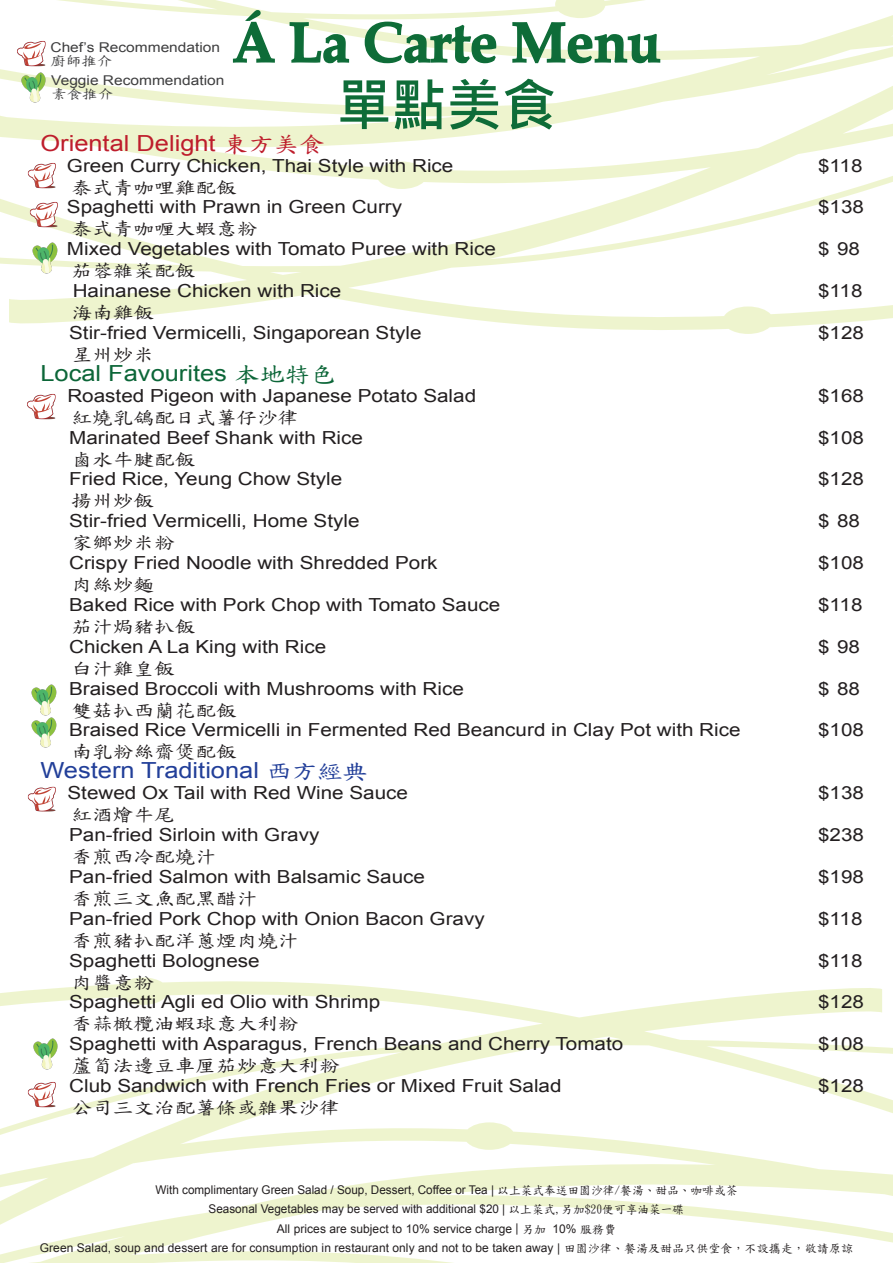
<style>
.page{position:relative;width:893px;height:1263px;background:#fff}
.page>*{position:absolute;margin:0;border:0;box-sizing:border-box;transform-origin:0 0}
.t1{font:700 57px "Book Antiqua";color:#0e6c38;scale:.96 1}
.t2{font:700 57px "Microsoft Jheng Hei";color:#0e6c38;scale:.96 1}
.t3{font:22.2px "Arial";color:#223f99;scale:1.15 1}
.t4{font:22.2px "Arial";color:#be1d2c;scale:1.15 1}
.t5{font:22.2px "Arial";color:#0c6638;scale:1.15 1}
.t6{font:18px "Arial";color:#231f20;scale:1.15 1}
.t7{font:18px "DF Li Hei Lt HK BF";color:#231f20;scale:1.15 1}
.t8{font:13.5px "Arial";color:#3e3e3f;scale:1.15 1}
.t9{font:13.5px "DF Li Hei Lt HK BF";color:#3e3e3f;scale:1.15 1}
.t10{font:12px/19.5px "Arial";letter-spacing:.005em;color:#231f20;text-align:center}
.s1{font-family:"DF Li Hei Lt HK BF"}
</style>
<div class="page">
<img style="left:27px;top:786px;width:29px;height:26px">
<img style="left:31px;top:684px;width:26px;height:64px">
<svg style="left:0;top:0;width:893px;height:334px"></svg>
<svg style="left:0;top:977px;width:893px;height:286px"></svg>
<svg style="left:232px;top:9px;width:44px;height:55px"></svg>
<svg style="left:289px;top:21px;width:61px;height:43px"></svg>
<svg style="left:364px;top:21px;width:133px;height:43px"></svg>
<svg style="left:511px;top:0;width:150px;height:190px"></svg>
<img style="left:12px;top:32px;width:40px;height:44px">
<img style="left:17px;top:71px;width:33px;height:33px">
<img style="left:27px;top:394px;width:29px;height:26px">
<img style="left:24px;top:193px;width:40px;height:44px">
<img style="left:29px;top:241px;width:33px;height:33px">
<img style="left:29px;top:1037px;width:33px;height:33px">
<h1 class="t1" style="left:232px;top:4px;width:448px">Á La Carte Menu</h1>
<p class="t8" style="left:51px;top:38px;width:149px">Chef’s Recommendation</p>
<p class="t9" style="left:51px;top:55px;width:55px">廚師推介</p>
<p class="t8" style="left:51px;top:71px;width:152px">Veggie Recommendation</p>
<p class="t9" style="left:51px;top:88px;width:55px">素食推介</p>
<h1 class="t2" style="left:337px;top:70px;width:231px">單點美食</h1>
<p class="t6" style="left:67px;top:154px;width:337px">Green Curry Chicken, Thai Style with Rice</p>
<p class="t6" style="left:818px;top:154px;width:40px">$ 118</p>
<p class="t7" style="left:71px;top:178px;width:154px">泰式青咖哩雞配飯</p>
<p class="t6" style="left:67px;top:195px;width:293px">Spaghetti with Prawn in Green Curry</p>
<p class="t6" style="left:818px;top:195px;width:41px">$ 138</p>
<p class="t7" style="left:71px;top:220px;width:163px">泰式青咖喱大蝦意粉</p>
<p class="t6" style="left:67px;top:237px;width:374px">Mixed Vegetables with Tomato Puree with Rice</p>
<p class="t6" style="left:818px;top:237px;width:38px">$ 98</p>
<p class="t7" style="left:71px;top:262px;width:118px">茄蓉雜菜配飯</p>
<p class="t6" style="left:73px;top:279px;width:235px">Hainanese Chicken with Rice</p>
<p class="t6" style="left:818px;top:279px;width:40px">$ 118</p>
<p class="t7" style="left:71px;top:304px;width:82px">海南雞飯</p>
<p class="t6" style="left:69px;top:321px;width:308px">Stir-fried Vermicelli, Singaporean Style</p>
<p class="t6" style="left:818px;top:321px;width:41px">$ 128</p>
<p class="t7" style="left:71px;top:345px;width:73px">星州炒米</p>
<p class="t5" style="left:40px;top:358px;width:269px">Local Favourites <span class="s1">本地特色</span></p>
<p class="t6" style="left:67px;top:384px;width:357px">Roasted Pigeon with Japanese Potato Salad</p>
<p class="t6" style="left:818px;top:384px;width:41px">$ 168</p>
<p class="t7" style="left:71px;top:408px;width:199px">紅燒乳鴿配日式薯仔沙律</p>
<p class="t6" style="left:69px;top:425px;width:257px">Marinated Beef Shank with Rice</p>
<p class="t6" style="left:818px;top:425px;width:41px">$ 108</p>
<p class="t7" style="left:71px;top:450px;width:118px">鹵水牛腱配飯</p>
<p class="t6" style="left:69px;top:467px;width:239px">Fried Rice, Yeung Chow Style</p>
<p class="t6" style="left:818px;top:467px;width:41px">$ 128</p>
<p class="t7" style="left:71px;top:492px;width:82px">揚州炒飯</p>
<p class="t6" style="left:69px;top:509px;width:254px">Stir-fried Vermicelli, Home Style</p>
<p class="t6" style="left:818px;top:509px;width:38px">$ 88</p>
<p class="t7" style="left:71px;top:534px;width:91px">家鄉炒米粉</p>
<p class="t6" style="left:69px;top:551px;width:322px">Crispy Fried Noodle with Shredded Pork</p>
<p class="t6" style="left:818px;top:551px;width:41px">$ 108</p>
<p class="t7" style="left:71px;top:576px;width:73px">肉絲炒麵</p>
<p class="t6" style="left:69px;top:593px;width:376px">Baked Rice with Pork Chop with Tomato Sauce</p>
<p class="t6" style="left:818px;top:593px;width:40px">$ 118</p>
<p class="t7" style="left:71px;top:617px;width:118px">茄汁焗豬扒飯</p>
<p class="t6" style="left:69px;top:635px;width:225px">Chicken A La King with Rice</p>
<p class="t6" style="left:818px;top:635px;width:38px">$ 98</p>
<p class="t7" style="left:71px;top:659px;width:100px">白汁雞皇飯</p>
<p class="t6" style="left:69px;top:676px;width:345px">Braised Broccoli with Mushrooms with Rice</p>
<p class="t6" style="left:818px;top:676px;width:38px">$ 88</p>
<p class="t7" style="left:71px;top:701px;width:154px">雙菇扒西蘭花配飯</p>
<p class="t6" style="left:69px;top:718px;width:585px">Braised Rice Vermicelli in Fermented Red Beancurd in Clay Pot with Rice</p>
<p class="t6" style="left:818px;top:718px;width:41px">$108</p>
<p class="t7" style="left:71px;top:743px;width:154px">南乳粉絲齋煲配飯</p>
<p class="t3" style="left:40px;top:756px;width:286px">Western Traditional <span class="s1">西方經典</span></p>
<p class="t6" style="left:68px;top:781px;width:298px">Stewed Ox Tail with Red Wine Sauce</p>
<p class="t6" style="left:818px;top:781px;width:41px">$138</p>
<p class="t7" style="left:71px;top:806px;width:91px">紅酒燴牛尾</p>
<p class="t6" style="left:69px;top:823px;width:219px">Pan-fried Sirloin with Gravy</p>
<p class="t6" style="left:818px;top:823px;width:41px">$ 238</p>
<p class="t7" style="left:71px;top:847px;width:127px">香煎西冷配燒汁</p>
<p class="t6" style="left:69px;top:865px;width:311px">Pan-fried Salmon with Balsamic Sauce</p>
<p class="t6" style="left:818px;top:865px;width:41px">$ 198</p>
<p class="t7" style="left:71px;top:889px;width:163px">香煎三文魚配黑醋汁</p>
<p class="t6" style="left:69px;top:907px;width:363px">Pan-fried Pork Chop with Onion Bacon Gravy</p>
<p class="t6" style="left:818px;top:907px;width:40px">$ 118</p>
<p class="t7" style="left:71px;top:931px;width:199px">香煎豬扒配洋蔥煙肉燒汁</p>
<p class="t6" style="left:69px;top:948px;width:167px">Spaghetti Bolognese</p>
<p class="t6" style="left:818px;top:948px;width:40px">$ 118</p>
<p class="t7" style="left:71px;top:973px;width:73px">肉醬意粉</p>
<p class="t6" style="left:69px;top:990px;width:272px">Spaghetti Agli ed Olio with Shrimp</p>
<p class="t6" style="left:818px;top:990px;width:41px">$ 128</p>
<p class="t7" style="left:71px;top:1015px;width:199px">香蒜橄欖油蝦球意大利粉</p>
<p class="t6" style="left:69px;top:1032px;width:483px">Spaghetti with Asparagus, French Beans and Cherry Tomato</p>
<p class="t6" style="left:818px;top:1032px;width:41px">$108</p>
<p class="t7" style="left:71px;top:1057px;width:235px">蘆筍法邊豆車厘茄炒意大利粉</p>
<p class="t6" style="left:69px;top:1074px;width:430px">Club Sandwich with French Fries or Mixed Fruit Salad</p>
<p class="t6" style="left:818px;top:1074px;width:41px">$128</p>
<p class="t7" style="left:71px;top:1098px;width:235px">公司三文治配薯條或雜果沙律</p>
<p class="t4" style="left:40px;top:128px;width:248px">Oriental Delight <span class="s1">東方美食</span></p>
<p class="t10" style="left:40px;top:1180px;width:821px">With complimentary Green Salad / Soup, Dessert, Coffee or Tea | <span class="s1">以上菜式奉送田園沙律/餐湯、甜品、咖啡或茶<br></span>Seasonal Vegetables may be served with additional $20 | <span class="s1">以上菜式,另加$20便可享油菜一碟<br></span>All prices are subject to 10% service charge | <span class="s1">另加</span> 10% <span class="s1">服務費<br></span>Green Salad, soup and dessert are for consumption in restaurant only and not to be taken away | <span class="s1">田園沙律、餐湯及甜品只供堂食，不設攜走，敬請原諒</span></p>
</div>
